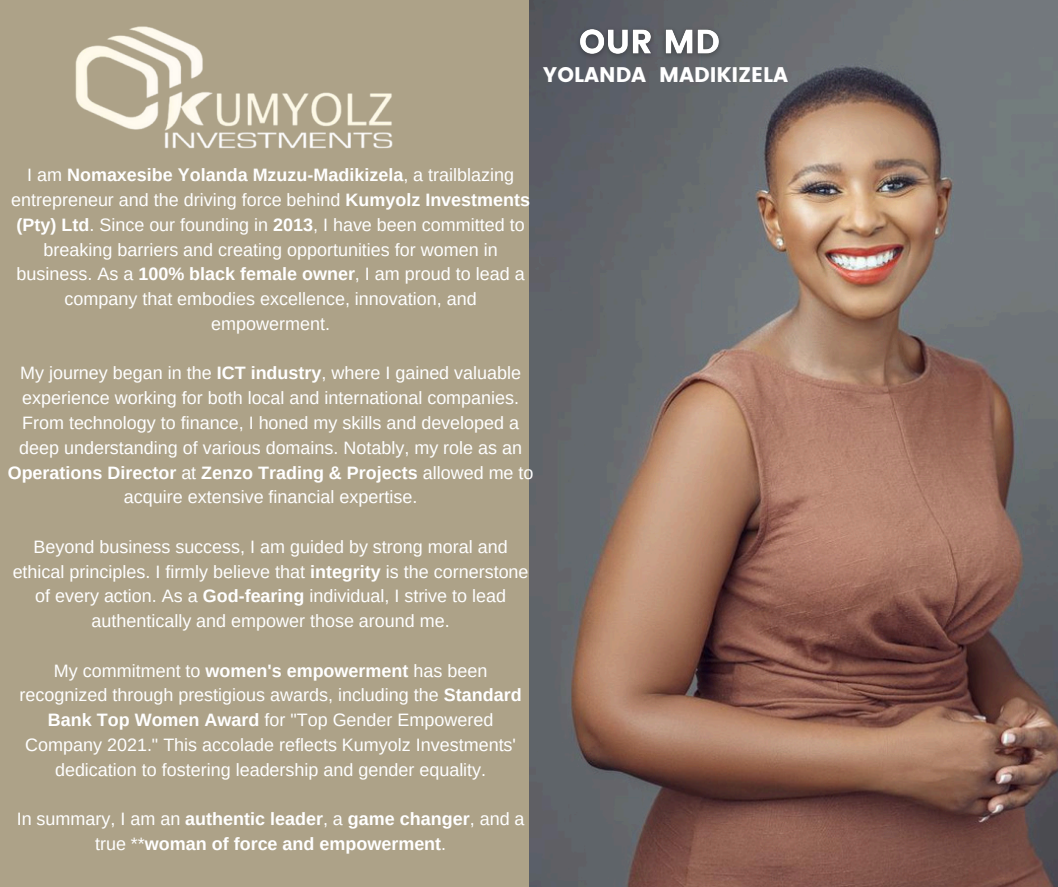
<style>
.page{position:relative;width:1058px;height:887px;background:#fff}
.page>*{position:absolute;margin:0;border:0;box-sizing:border-box;transform-origin:0 0}
.t1{font:21.15px "Poppins";color:#fff}
.t2{font:18px/24.8px "Arimo";color:#fff;text-align:center}
.t3{font:700 18px/24.8px "Arimo";color:#fff;text-align:center}
.s1{font-weight:700}
.s2{font-weight:400}
</style>
<div class="page">
<div style="left:0;top:0;width:1058px;height:886px;background:#ada288"></div>
<img style="left:75px;top:26px;width:318px;height:123px">
<img style="left:529px;top:0;width:529px;height:886px">
<img style="left:571px;top:16px;width:157px;height:56px">
<p class="t1" style="left:543px;top:62px;width:247px">YOLANDA MADIKIZELA</p>
<p class="t2" style="left:11px;top:163px;width:520px">I am <span class="s1">Nomaxesibe Yolanda Mzuzu-Madikizela</span>, a trailblazing entrepreneur and the driving force behind <span class="s1">Kumyolz Investments (Pty) Ltd</span>. Since our founding in <span class="s1">2013</span>, I have been committed to breaking barriers and creating opportunities for women in business. As a <span class="s1">100% black female owner</span>, I am proud to lead a company that embodies excellence, innovation, and empowerment.</p>
<p class="t2" style="left:8px;top:361px;width:527px">My journey began in the <span class="s1">ICT industry</span>, where I gained valuable experience working for both local and international companies.<br>From technology to finance, I honed my skills and developed a deep understanding of various domains. Notably, my role as an <span class="s1">Operations Director</span> at <span class="s1">Zenzo Trading &amp; Projects</span> allowed me to acquire extensive financial expertise.</p>
<p class="t2" style="left:13px;top:534px;width:517px">Beyond business success, I am guided by strong moral and ethical principles. I firmly believe that <span class="s1">integrity</span> is the cornerstone of every action. As a <span class="s1">God-fearing</span> individual, I strive to lead authentically and empower those around me.</p>
<p class="t2" style="left:20px;top:658px;width:503px">My commitment to <span class="s1">women's empowerment</span> has been recognized through prestigious awards, including the <span class="s1">Standard Bank Top Women Award</span> for "Top Gender Empowered Company 2021." This accolade reflects Kumyolz Investments' dedication to fostering leadership and gender equality.</p>
<p class="t3" style="left:17px;top:806px;width:509px"><span class="s2">In summary, I am an</span> authentic leader<span class="s2">, a</span> game changer<span class="s2">, and a true **</span>woman of force and empowerment<span class="s2">.</span></p>
</div>
